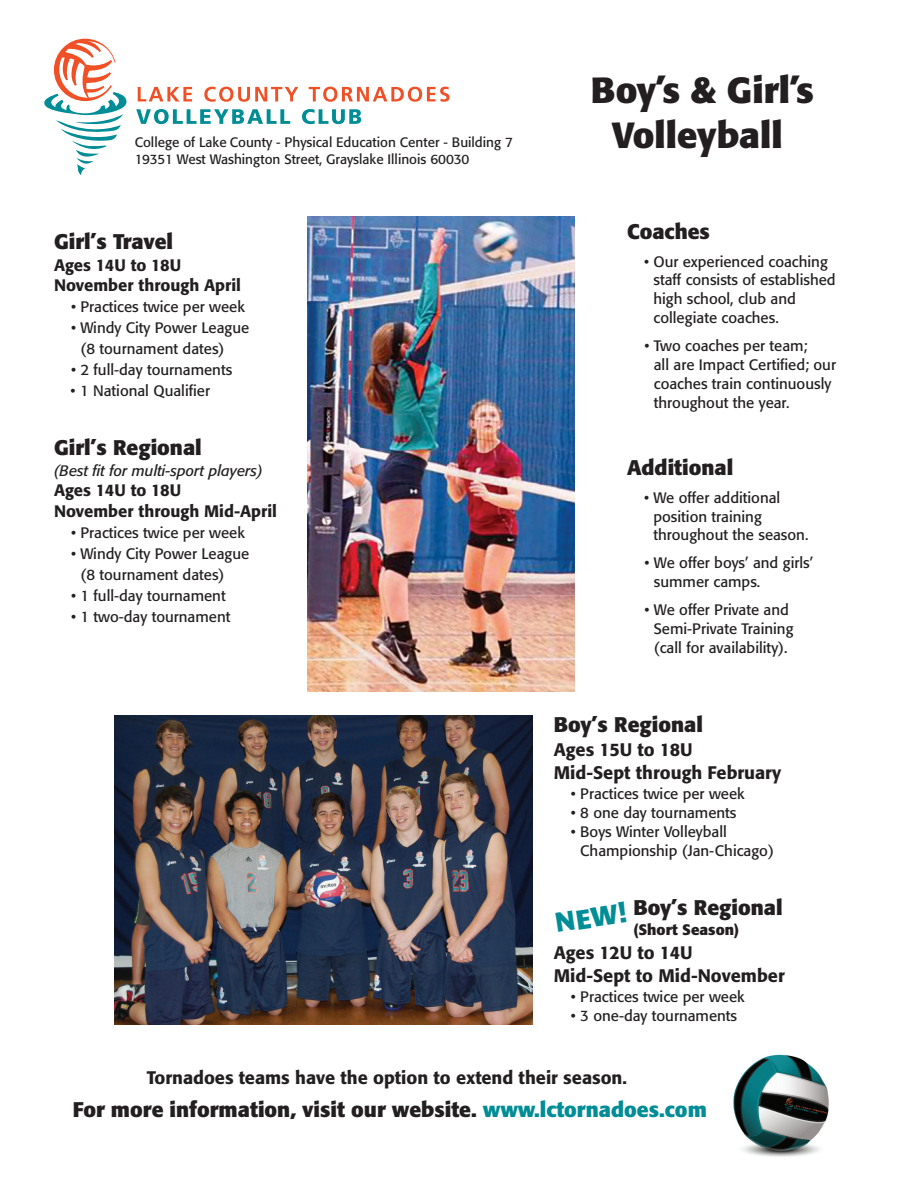
<style>
.page{position:relative;width:918px;height:1188px;background:#fff}
.page>*{position:absolute;margin:0;border:0;box-sizing:border-box;transform-origin:0 0}
.t1{font:700 36px "Formata";color:#231f20}
.t2{font:700 27px "Formata";color:#008d96}
.t3{font:700 21px "Formata";color:#231f20}
.t4{font:500 18px/22.6px "Formata";color:#231f20}
.t5{font:500 16.5px/19.5px "Formata";color:#231f20}
.t6{font:15px/18.9px "Formata";color:#231f20}
.t7{font:italic 15px "Formata";color:#231f20}
.t8{font:700 15px "Formata";color:#231f20}
.t9{font:13.5px "Formata";color:#231f20}
.s1{color:#008d96}
</style>
<div class="page">
<svg style="left:44px;top:39px;width:83px;height:136px"></svg>
<svg style="left:138px;top:87px;width:54px;height:14px"></svg>
<svg style="left:204px;top:87px;width:94px;height:15px"></svg>
<svg style="left:309px;top:87px;width:141px;height:15px"></svg>
<svg style="left:136px;top:109px;width:154px;height:15px"></svg>
<svg style="left:302px;top:109px;width:59px;height:15px"></svg>
<img style="left:733px;top:1054px;width:96px;height:103px">
<img style="left:115px;top:716px;width:418px;height:308px">
<img style="left:307px;top:216px;width:268px;height:476px">
<p class="t9" style="left:135px;top:136px;width:380px">College of Lake County - Physical Education Center - Building 7</p>
<p class="t9" style="left:135px;top:153px;width:336px">19351 West Washington Street, Grayslake Illinois 60030</p>
<h3 class="t3" style="left:54px;top:232px;width:121px">Girl’s Travel</h3>
<p class="t5" style="left:54px;top:257px;width:188px">Ages 14U to 18U<br>November through April</p>
<p class="t6" style="left:71px;top:298px;width:175px">• Practices twice per week</p>
<p class="t6" style="left:80px;top:318px;width:170px;line-height:21px;text-indent:-9px">• Windy City Power League (8 tournament dates)</p>
<p class="t6" style="left:71px;top:361px;width:163px">• 2 full-day tournaments</p>
<p class="t6" style="left:71px;top:382px;width:141px">• 1 National Qualifier</p>
<h3 class="t3" style="left:54px;top:439px;width:149px">Girl’s Regional</h3>
<p class="t7" style="left:54px;top:464px;width:210px">(Best fit for multi-sport players)</p>
<p class="t5" style="left:54px;top:481px;width:225px;line-height:20.9px">Ages 14U to 18U<br>November through Mid-April</p>
<p class="t6" style="left:71px;top:524px;width:175px">• Practices twice per week</p>
<p class="t6" style="left:80px;top:544px;width:170px;line-height:21px;text-indent:-9px">• Windy City Power League (8 tournament dates)</p>
<p class="t6" style="left:71px;top:587px;width:156px">• 1 full-day tournament</p>
<p class="t6" style="left:71px;top:608px;width:161px">• 1 two-day tournament</p>
<h1 class="t1" style="left:591px;top:74px;width:225px">Boy’s &amp; Girl’s</h1>
<h1 class="t1" style="left:612px;top:120px;width:173px">Volleyball</h1>
<h3 class="t3" style="left:627px;top:222px;width:85px">Coaches</h3>
<p class="t6" style="left:653px;top:253px;width:184px;text-indent:-9px">• Our experienced coaching staff consists of established high school, club and collegiate coaches.</p>
<p class="t6" style="left:654px;top:338px;width:184px;text-indent:-9px">• Two coaches per team;<br>all are Impact Certified; our coaches train continuously throughout the year.</p>
<h3 class="t3" style="left:627px;top:458px;width:108px">Additional</h3>
<p class="t6" style="left:653px;top:489px;width:156px;text-indent:-9px">• We offer additional position training throughout the season.</p>
<p class="t6" style="left:654px;top:555px;width:161px;text-indent:-9px">• We offer boys’ and girls’ summer camps.</p>
<p class="t6" style="left:654px;top:602px;width:141px;text-indent:-9px">• We offer Private and<br>Semi-Private Training (call for availability).</p>
<h3 class="t3" style="left:554px;top:716px;width:151px">Boy’s Regional</h3>
<p class="t4" style="left:554px;top:740px;width:229px">Ages 15U to 18U<br>Mid-Sept through February</p>
<p class="t6" style="left:571px;top:786px;width:175px">• Practices twice per week</p>
<p class="t6" style="left:571px;top:805px;width:167px">• 8 one day tournaments</p>
<p class="t6" style="left:580px;top:824px;width:195px;text-indent:-9px">• Boys Winter Volleyball<br>Championship (Jan-Chicago)</p>
<h3 class="t3" style="left:634px;top:899px;width:151px">Boy’s Regional</h3>
<p class="t8" style="left:634px;top:923px;width:107px">(Short Season)</p>
<p class="t4" style="left:554px;top:943px;width:232px">Ages 12U to 14U<br>Mid-Sept to Mid-November</p>
<p class="t6" style="left:571px;top:988px;width:175px">• Practices twice per week</p>
<p class="t6" style="left:571px;top:1007px;width:168px">• 3 one-day tournaments</p>
<h2 class="t2" style="left:554px;top:911px;width:73px;rotate:-8deg">NEW!</h2>
<p class="t4" style="left:147px;top:1068px;width:482px">Tornadoes teams have the option to extend their season.</p>
<h3 class="t3" style="left:73px;top:1100px;width:636px">For more information, visit our website. <span class="s1">www.lctornadoes.com</span></h3>
</div>
